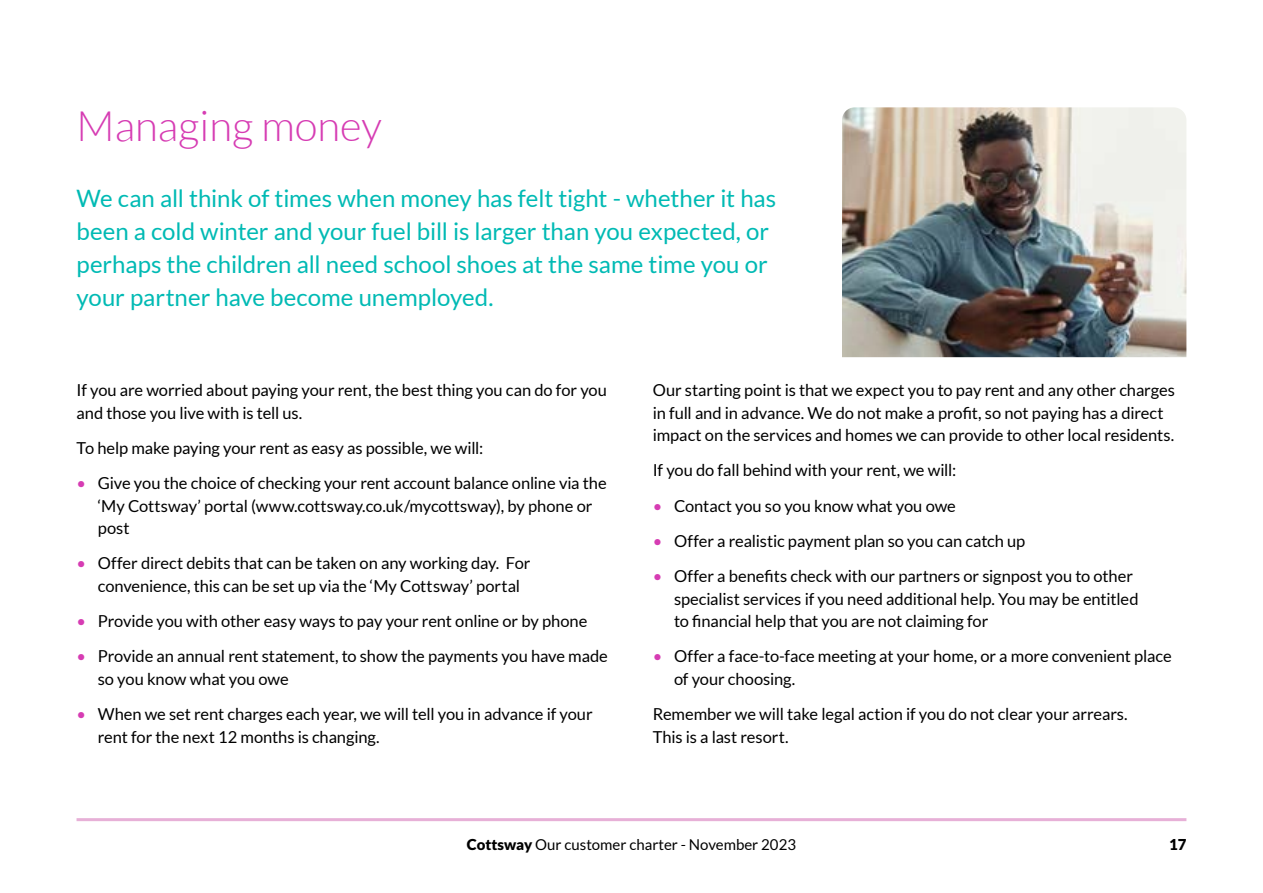
<style>
.page{position:relative;width:1263px;height:893px;background:#fff}
.page>*{position:absolute;margin:0;border:0;box-sizing:border-box;transform-origin:0 0}
.t1{font:300 42px "Lato";color:#d63cb3}
.t2{font:24px/33px "Lato";color:#00bab4}
.t3{font:16.5px/22.5px "Lato";letter-spacing:-.005em;color:#000}
.t4{font:15px "Lato";color:#000}
.t5{font:900 15px "Lato";color:#000}
.s1{color:#d63cb3}
.s2{font-weight:900}
</style>
<div class="page">
<hr style="left:77px;top:818px;width:1109px;height:3px;background:#e7b0d7">
<img style="left:842px;top:107px;width:344px;height:250px">
<h1 class="t1" style="left:77px;top:104px;width:307px">Managing money</h1>
<h2 class="t2" style="left:77px;top:182px;width:701px">We can all think of times when money has felt tight - whether it has been a cold winter and your fuel bill is larger than you expected, or perhaps the children all need school shoes at the same time you or your partner have become unemployed.</h2>
<p class="t3" style="left:77px;top:379px;width:532px">If you are worried about paying your rent, the best thing you can do for you and those you live with is tell us.</p>
<p class="t3" style="left:77px;top:436px;width:408px">To help make paying your rent as easy as possible, we will:</p>
<p class="t3" style="left:98px;top:472px;width:510px;text-indent:-21px"><span class="s1">•</span> Give you the choice of checking your rent account balance online via the ‘My Cottsway’ portal (www.cottsway.co.uk/mycottsway), by phone or post</p>
<p class="t3" style="left:98px;top:552px;width:434px;text-indent:-21px"><span class="s1">•</span> Offer direct debits that can be taken on any working day. For convenience, this can be set up via the ‘My Cottsway’ portal</p>
<p class="t3" style="left:77px;top:610px;width:512px"><span class="s1">•</span> Provide you with other easy ways to pay your rent online or by phone</p>
<p class="t3" style="left:98px;top:645px;width:512px;text-indent:-21px"><span class="s1">•</span> Provide an annual rent statement, to show the payments you have made so you know what you owe</p>
<p class="t3" style="left:98px;top:703px;width:496px;text-indent:-21px"><span class="s1">•</span> When we set rent charges each year, we will tell you in advance if your rent for the next 12 months is changing.</p>
<p class="t3" style="left:653px;top:379px;width:524px">Our starting point is that we expect you to pay rent and any other charges in full and in advance. We do not make a profit, so not paying has a direct impact on the services and homes we can provide to other local residents.</p>
<p class="t3" style="left:653px;top:459px;width:305px">If you do fall behind with your rent, we will:</p>
<p class="t3" style="left:653px;top:494px;width:305px"><span class="s1">•</span> Contact you so you know what you owe</p>
<p class="t3" style="left:653px;top:529px;width:374px"><span class="s1">•</span> Offer a realistic payment plan so you can catch up</p>
<p class="t3" style="left:674px;top:565px;width:466px;text-indent:-21px"><span class="s1">•</span> Offer a benefits check with our partners or signpost you to other specialist services if you need additional help. You may be entitled to financial help that you are not claiming for</p>
<p class="t3" style="left:674px;top:645px;width:499px;text-indent:-21px"><span class="s1">•</span> Offer a face-to-face meeting at your home, or a more convenient place of your choosing.</p>
<p class="t3" style="left:653px;top:703px;width:476px">Remember we will take legal action if you do not clear your arrears.<br>This is a last resort.</p>
<p class="t4" style="left:467px;top:836px;width:331px"><span class="s2">Cottsway</span> Our customer charter - November 2023</p>
<p class="t5" style="left:1169px;top:836px;width:19px">17</p>
</div>
